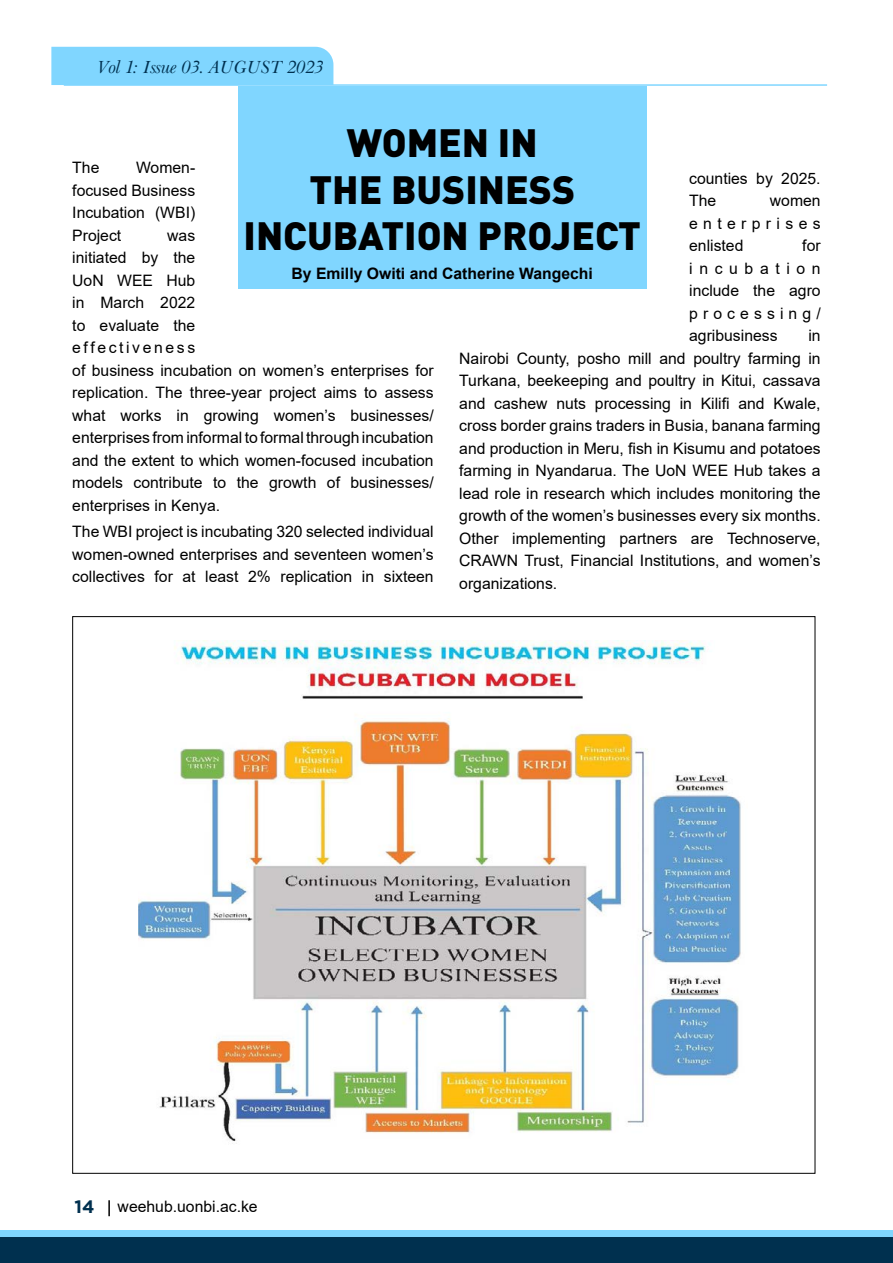
<style>
.page{position:relative;width:893px;height:1263px;background:#fff}
.page>*{position:absolute;margin:0;border:0;box-sizing:border-box;transform-origin:0 0}
.t1{font:900 39px/46.5px "DIN";color:#000;text-align:center}
.t2{font:italic 18px "Baskerville 15";color:#00304f}
.t3{font:700 18px "Gotham";color:#00304f}
.t4{font:15.75px/22.5px "Arial";color:#000;text-align:justify}
.t5{font:700 15.75px "Arial";color:#000}
</style>
<div class="page">
<div style="left:51px;top:47px;width:282px;height:38px;background:#80d6ff"></div>
<hr style="left:64px;top:84px;width:763px;height:2px;background:#80d6ff">
<div style="left:0;top:1230px;width:893px;height:16px;background:#80d6ff"></div>
<div style="left:0;top:1237px;width:893px;height:26px;background:#00304f"></div>
<div style="left:238px;top:86px;width:409px;height:202px;background:#80d6ff"></div>
<img style="left:138px;top:640px;width:603px;height:504px">
<svg style="left:108px;top:1200px;width:2px;height:16px"></svg>
<p class="t2" style="left:98px;top:56px;width:227px">Vol 1: Issue 03. AUGUST 2023</p>
<h1 class="t1" style="left:244px;top:118px;width:399px">WOMEN IN<br>THE BUSINESS<br>INCUBATION PROJECT</h1>
<p class="t5" style="left:292px;top:262px;width:303px">By Emilly Owiti and Catherine Wangechi</p>
<p class="t4" style="left:72px;top:156px;width:124px;text-indent:64px">Women&shy;focused Business Incubation (WBI)<br>Project</p>
<p class="t4" style="left:72px;top:156px;width:29px">The</p>
<p class="t4" style="left:689px;top:167px;width:133px">counties by 2025.<br>The</p>
<p class="t4" style="left:689px;top:189px;width:133px;text-indent:81px">women enterprises enlisted</p>
<p class="t4" style="left:72px;top:224px;width:363px;text-align:left;text-indent:95px">was<br>initiated by the<br>UoN WEE Hub<br>in March 2022<br>to evaluate the<br>effectiveness<br>of business incubation on women’s enterprises for replication. The three-year project aims to assess what works in growing women’s businesses/ enterprises from informal to formal through incubation and the extent to which women-focused incubation models contribute to the growth of businesses/ enterprises in Kenya.</p>
<p class="t4" style="left:72px;top:521px;width:363px">The WBI project is incubating 320 selected individual women-owned enterprises and seventeen women’s collectives for at least 2% replication in sixteen</p>
<p class="t4" style="left:689px;top:234px;width:133px;text-indent:113px">for incubation include the agro processing/ agribusiness</p>
<p class="t4" style="left:459px;top:324px;width:363px;text-indent:349px">in Nairobi County, posho mill and poultry farming in Turkana, beekeeping and poultry in Kitui, cassava and cashew nuts processing in Kilifi and Kwale, cross border grains traders in Busia, banana farming and production in Meru, fish in Kisumu and potatoes farming in Nyandarua. The UoN WEE Hub takes a lead role in research which includes monitoring the growth of the women’s businesses every six months.<br>Other implementing partners are Technoserve, CRAWN Trust, Financial Institutions, and women’s organizations.</p>
<p class="t3" style="left:74px;top:1196px;width:21px">14</p>
<p class="t4" style="left:118px;top:1195px;width:142px">weehub.uonbi.ac.ke</p>
</div>
